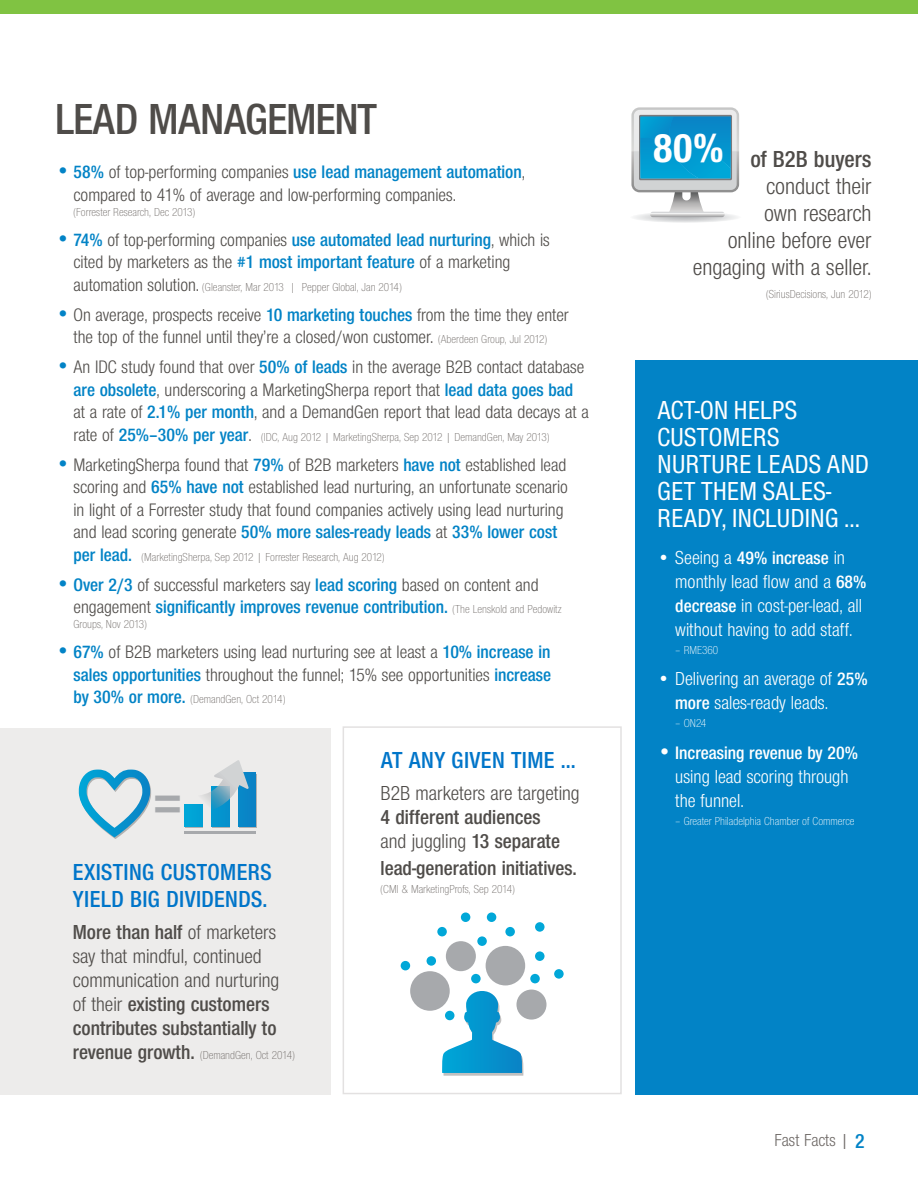
<style>
.page{position:relative;width:918px;height:1188px;background:#fff}
.page>*{position:absolute;margin:0;border:0;box-sizing:border-box;transform-origin:0 0}
.t1{font:700 55.95px "Myriad Pro";color:#a7a9ac;scale:.85 1}
.t2{font:45px "Nimbus Sans Novus DOT Sem Bol Con";color:#4f4c49}
.t3{font:42px "Nimbus Sans Novus TOT Bol Con";color:#fff}
.t4{font:27px/27px "Nimbus Sans Novus TOT Med Con";letter-spacing:.015em;color:#fff}
.t5{font:24px/27px "Nimbus Sans Novus TOT Reg Con";color:#4f4c49;text-align:right}
.t6{font:24px/27px "Nimbus Sans Novus TOT Sem Bol Con";letter-spacing:.015em;color:#0075c9}
.t7{font:24px "Nimbus Sans Novus TOT Sem Bol Con";color:#4f4c49}
.t8{font:21px/24px "Nimbus Sans Novus TOT Sem Bol Con";color:#4f4c49}
.t9{font:21px/24px "Nimbus Sans Novus TOT Reg Con";color:#4f4c49}
.t10{font:19.5px/24px "Nimbus Sans Novus TOT Reg Con";color:#fff}
.t11{font:18.75px/22.5px "Nimbus Sans Novus TOT Reg Con";color:#4f4c49}
.t12{font:18.75px "Nimbus Sans Novus TOT Sem Bol Con";color:#0283c6}
.t13{font:18.75px "Nimbus Sans Novus TOT Sem Bol Con";color:#fff}
.t14{font:18px "Nimbus Sans Novus TOT Reg Con";color:#6f6a67}
.t15{font:12px "Nimbus Sans Novus TOT Lig Con";color:#6f6a67}
.t16{font:12px "Nimbus Sans Novus TOT Lig Con";color:#fff}
.s1{font-family:"Nimbus Sans Novus TOT";font-size:22.5px}
.s2{font-family:"Nimbus Sans Novus TOT Reg Con";color:#4f4c49}
.s3{font-family:"Nimbus Sans Novus TOT";font-size:22.5px;color:#0283c6}
.s4{font-family:"Nimbus Sans Novus TOT Sem Bol Con";color:#0283c6}
.s5{font-family:"Nimbus Sans Novus TOT Reg Con";font-size:18.75px;color:#4f4c49}
.s6{font-family:"Nimbus Sans Novus TOT Lig Con";font-size:12px;color:#6f6a67}
.s7{font-family:"Nimbus Sans Novus TOT Sem Bol Con";font-size:18.75px;color:#0283c6}
.s8{font-family:"Nimbus Sans Novus TOT Reg Con"}
.s9{font-family:"Nimbus Sans Novus TOT Sem Bol Con";font-size:21px;color:#4f4c49}
.s10{font-family:"Nimbus Sans Novus TOT Sem Bol Con"}
.s11{font-family:"Nimbus Sans Novus TOT";font-size:19.5px}
.s12{font-family:"Nimbus Sans Novus TOT Reg Con";font-size:19.5px}
.s13{font-family:"Nimbus Sans Novus TOT Sem Bol Con";font-size:18.75px}
.s14{font-family:"Nimbus Sans Novus TOT"}
.s15{font-family:"Nimbus Sans Novus TOT Sem Bol Con";font-size:21px;color:#0283c6}
</style>
<div class="page">
<div style="left:0;top:0;width:918px;height:14px;background:#80c342"></div>
<div style="left:343px;top:726px;width:279px;height:368px;border:2px solid #e3e1e1"></div>
<div style="left:0;top:728px;width:331px;height:366px;background:#edeceb"></div>
<div style="left:635px;top:360px;width:283px;height:734px;background:#0283c6"></div>
<svg style="left:631px;top:107px;width:109px;height:116px"></svg>
<div style="left:212px;top:787px;width:18px;height:40px;background:#068fcb"></div>
<div style="left:185px;top:805px;width:18px;height:22px;background:#019fd3"></div>
<div style="left:239px;top:774px;width:18px;height:53px;background:#b2b1b0"></div>
<hr style="left:184px;top:831px;width:72px;height:3px;background:#a7a9ac">
<div style="left:211px;top:786px;width:18px;height:41px;background:#0494ce"></div>
<div style="left:184px;top:804px;width:18px;height:23px;background:#00a4d6"></div>
<div style="left:238px;top:773px;width:18px;height:54px;background:#0a83c6"></div>
<svg style="left:202px;top:760px;width:47px;height:48px"></svg>
<svg style="left:79px;top:770px;width:72px;height:69px"></svg>
<svg style="left:442px;top:991px;width:81px;height:85px"></svg>
<div style="left:410px;top:971px;width:40px;height:40px;background:#a7a9ac;border-radius:50%"></div>
<div style="left:446px;top:941px;width:30px;height:30px;background:#a7a9ac;border-radius:50%"></div>
<div style="left:486px;top:946px;width:39px;height:39px;background:#a7a9ac;border-radius:50%"></div>
<div style="left:516px;top:990px;width:31px;height:30px;background:#a7a9ac;border-radius:50%"></div>
<div style="left:427px;top:956px;width:9px;height:10px;background:#01a7d8;border-radius:50%"></div>
<div style="left:471px;top:974px;width:10px;height:9px;background:#01a7d8;border-radius:50%"></div>
<div style="left:477px;top:936px;width:10px;height:10px;background:#01a7d8;border-radius:50%"></div>
<div style="left:530px;top:974px;width:10px;height:9px;background:#01a7d8;border-radius:50%"></div>
<div style="left:505px;top:927px;width:10px;height:9px;background:#01a7d8;border-radius:50%"></div>
<div style="left:437px;top:927px;width:10px;height:9px;background:#01a7d8;border-radius:50%"></div>
<div style="left:461px;top:912px;width:9px;height:10px;background:#01a7d8;border-radius:50%"></div>
<div style="left:487px;top:912px;width:9px;height:10px;background:#01a7d8;border-radius:50%"></div>
<div style="left:445px;top:1011px;width:9px;height:9px;background:#01a7d8;border-radius:50%"></div>
<div style="left:401px;top:961px;width:9px;height:9px;background:#01a7d8;border-radius:50%"></div>
<div style="left:535px;top:951px;width:10px;height:10px;background:#01a7d8;border-radius:50%"></div>
<svg style="left:554px;top:969px;width:10px;height:10px"></svg>
<div style="left:535px;top:922px;width:10px;height:10px;background:#01a7d8;border-radius:50%"></div>
<h2 class="t2" style="left:55px;top:94px;width:322px">LEAD MANAGEMENT</h2>
<p class="t12" style="left:55px;top:161px;width:471px"><span class="s1">•</span> 58% <span class="s2">of top-performing companies</span> use lead management automation<span class="s2">,</span></p>
<p class="t11" style="left:73px;top:184px;width:384px">compared to 41% of average and low-performing companies.</p>
<p class="t15" style="left:73px;top:205px;width:123px">(Forrester Research, Dec 2013)</p>
<p class="t11" style="left:73px;top:229px;width:478px;text-indent:-18px"><span class="s3">•</span> <span class="s4">74%</span> of top-performing companies <span class="s4">use automated lead nurturing</span>, which is cited by marketers as the <span class="s4">#1 most important feature</span> of a marketing</p>
<p class="t15" style="left:73px;top:280px;width:330px"><span class="s5">automation solution.</span> (Gleanster, Mar 2013 | Pepper Global, Jan 2014)</p>
<p class="t11" style="left:55px;top:304px;width:515px;text-align:center"><span class="s3">•</span> On average, prospects receive <span class="s4">10 marketing touches</span> from the time they enter the top of the funnel until they’re a closed/won customer. <span class="s6">(Aberdeen Group, Jul 2012)</span></p>
<p class="t11" style="left:73px;top:356px;width:517px;text-indent:-18px"><span class="s3">•</span> An IDC study found that over <span class="s4">50% of leads</span> in the average B2B contact database <span class="s4">are obsolete</span>, underscoring a MarketingSherpa report that <span class="s4">lead data goes bad </span>at a rate of <span class="s4">2.1% per month</span>, and a DemandGen report that lead data decays at a</p>
<p class="t15" style="left:73px;top:430px;width:478px"><span class="s5">rate of</span> <span class="s7">25%–30% per year</span><span class="s5">.</span> (IDC, Aug 2012 | MarketingSherpa, Sep 2012 | DemandGen, May 2013)</p>
<p class="t11" style="left:73px;top:454px;width:496px;text-align:justify;text-indent:-18px"><span class="s3">•</span> MarketingSherpa found that <span class="s4">79%</span> of B2B marketers <span class="s4">have not</span> established lead scoring and <span class="s4">65% have not</span> established lead nurturing, an unfortunate scenario in light of a Forrester study that found companies actively using lead nurturing</p>
<p class="t12" style="left:73px;top:521px;width:485px"><span class="s2">and lead scoring generate</span> 50% more sales-ready leads <span class="s2">at</span> 33% lower cost</p>
<p class="t15" style="left:73px;top:550px;width:313px"><span class="s7">per lead.</span> (MarketingSherpa, Sep 2012 | Forrester Research, Aug 2012)</p>
<p class="t11" style="left:55px;top:574px;width:485px"><span class="s3">•</span> <span class="s4">Over 2/3</span> of successful marketers say <span class="s4">lead scoring</span> based on content and</p>
<p class="t12" style="left:73px;top:596px;width:490px"><span class="s2">engagement</span> significantly improves revenue contribution. <span class="s6">(The Lenskold and Pedowitz</span></p>
<p class="t15" style="left:73px;top:618px;width:75px">Groups, Nov 2013)</p>
<p class="t11" style="left:55px;top:641px;width:497px;text-align:right"><span class="s3">•</span> <span class="s4">67%</span> of B2B marketers using lead nurturing see at least a <span class="s4">10% increase in sales opportunities</span> throughout the funnel; 15% see opportunities <span class="s4">increase</span></p>
<p class="t15" style="left:73px;top:693px;width:213px"><span class="s7">by 30% or more.</span> (DemandGen, Oct 2014)</p>
<h1 class="t1" style="left:153px;top:764px;width:35px">=</h1>
<p class="t6" style="left:73px;top:858px;width:200px">EXISTING CUSTOMERS<br>YIELD BIG DIVIDENDS.</p>
<p class="t8" style="left:73px;top:920px;width:205px">More than half <span class="s8">of marketers</span></p>
<p class="t9" style="left:73px;top:945px;width:208px">say that mindful, continued communication and nurturing</p>
<p class="t8" style="left:73px;top:992px;width:205px"><span class="s8">of their</span> existing customers contributes substantially to</p>
<p class="t15" style="left:73px;top:1049px;width:224px"><span class="s9">revenue growth.</span> (DemandGen, Oct 2014)</p>
<p class="t6" style="left:381px;top:746px;width:196px">AT ANY GIVEN TIME ...</p>
<p class="t9" style="left:381px;top:781px;width:201px">B2B marketers are targeting</p>
<p class="t8" style="left:381px;top:805px;width:161px">4 different audiences</p>
<p class="t9" style="left:381px;top:830px;width:181px">and juggling <span class="s10">13 separate</span></p>
<p class="t8" style="left:381px;top:856px;width:198px">lead-generation initiatives.</p>
<p class="t15" style="left:381px;top:883px;width:136px">(CMI &amp; MarketingProfs, Sep 2014)</p>
<h3 class="t3" style="left:653px;top:123px;width:73px">80%</h3>
<p class="t7" style="left:750px;top:146px;width:123px">of B2B buyers</p>
<p class="t5" style="left:693px;top:173px;width:180px">conduct their<br>own research<br>online before ever engaging with a seller.</p>
<p class="t15" style="left:766px;top:287px;width:107px">(SiriusDecisions, Jun 2012)</p>
<h3 class="t4" style="left:657px;top:397px;width:213px">ACT-ON HELPS<br>CUSTOMERS<br>NURTURE LEADS AND<br>GET THEM SALES-<br>READY, INCLUDING …</h3>
<p class="t13" style="left:657px;top:547px;width:189px"><span class="s11">•</span> <span class="s12">Seeing a</span> 49% increase <span class="s12">in</span></p>
<p class="t10" style="left:675px;top:570px;width:193px">monthly lead flow and a <span class="s13">68% decrease</span> in cost-per-lead, all without having to add staff.</p>
<p class="t16" style="left:675px;top:643px;width:44px">– RME360</p>
<p class="t10" style="left:675px;top:667px;width:194px;text-indent:-18px"><span class="s14">•</span> Delivering an average of <span class="s13">25% more</span> sales-ready leads.</p>
<p class="t16" style="left:675px;top:717px;width:32px">– ON24</p>
<p class="t13" style="left:657px;top:742px;width:202px"><span class="s1">•</span> Increasing revenue by 20%</p>
<p class="t10" style="left:675px;top:765px;width:175px">using lead scoring through the funnel.</p>
<p class="t16" style="left:675px;top:814px;width:181px">– Greater Philadelphia Chamber of Commerce</p>
<p class="t14" style="left:774px;top:1130px;width:92px">Fast Facts | <span class="s15">2</span></p>
</div>
